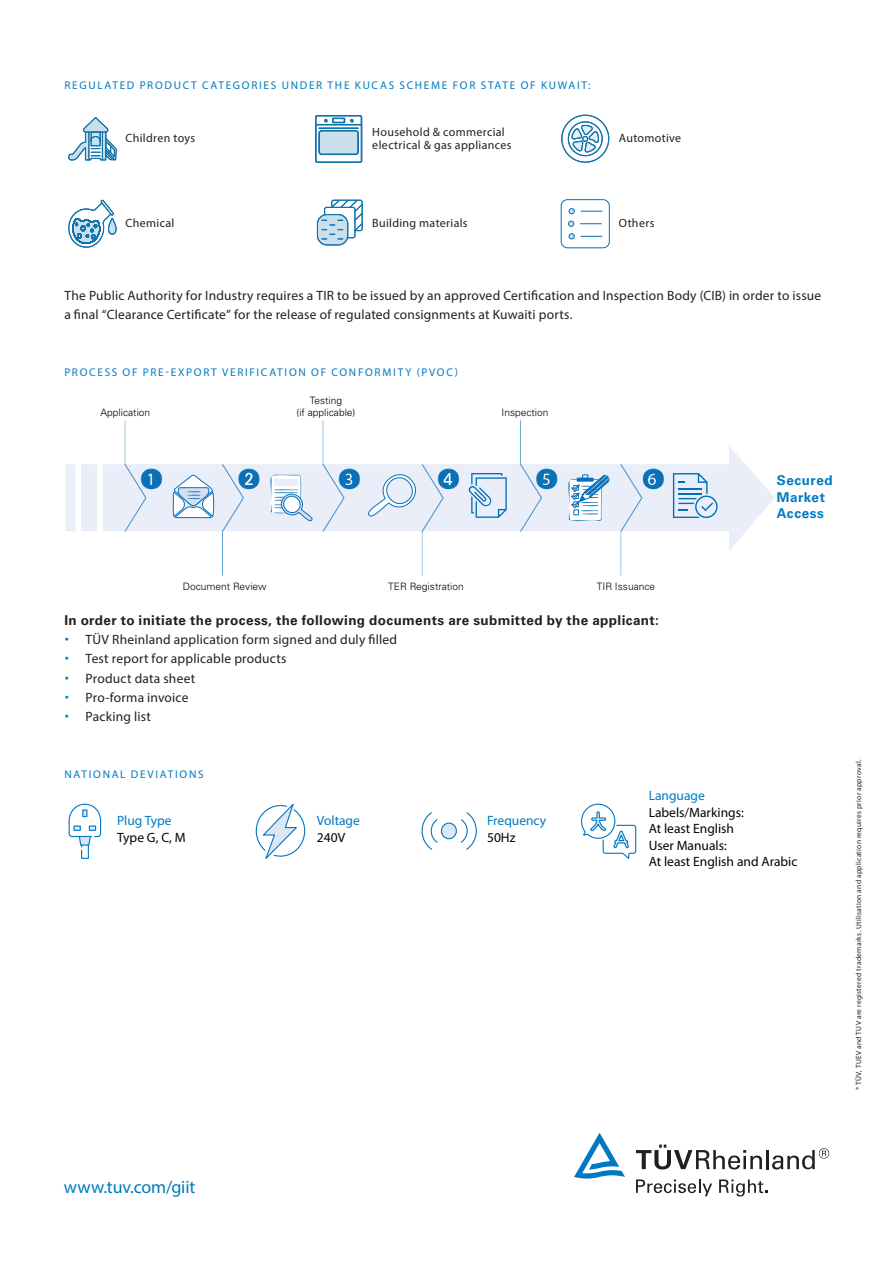
<style>
.page{position:relative;width:893px;height:1263px;background:#fff}
.page>*{position:absolute;margin:0;border:0;box-sizing:border-box;transform-origin:0 0}
.t1{font:18px "Myriad Pro";letter-spacing:-.01em;color:#0079c2}
._04_Copyheadline{font:13.5px/19.2px "Myriad Pro";letter-spacing:.015em;color:#231f20}
.t2{font:13.5px "Myriad Pro";color:#040503}
._03_Copy{font:700 13.5px "Univers LT Pro 65";letter-spacing:.03em;color:#231f20}
.t3{font:13.5px "Myriad Pro";color:#0079c2}
._10_Trademark_Protec{font:700 13.5px/16.2px "Univers LT Pro 65";letter-spacing:.04em;color:#0079c2}
._10_Trademark_Protec-2{font:12px/12.8px "Myriad Pro";letter-spacing:.025em;color:#231f20}
._04_Copyheadline-2{font:11.25px "Myriad Pro";letter-spacing:.155em;color:#0079c2}
._03_Copy-2{font:11.25px "Myriad Pro";letter-spacing:.155em;color:#0079c2}
.t4{font:300 10.2px/12.3px "Univers LT Pro 45";color:#000;text-align:center}
._10_Trademark_Protec-3{font:7.5px "Myriad Pro";letter-spacing:.035em;color:#231f20}
</style>
<div class="page">
<svg style="left:636px;top:1144px;width:126px;height:25px"></svg>
<hr style="left:766px;top:1150px;width:3px;height:19px;background:#231f20">
<svg style="left:772px;top:1148px;width:57px;height:21px"></svg>
<svg style="left:574px;top:1133px;width:51px;height:45px"></svg>
<svg style="left:636px;top:1179px;width:76px;height:17px"></svg>
<svg style="left:719px;top:1179px;width:48px;height:17px"></svg>
<svg style="left:68px;top:117px;width:49px;height:44px"></svg>
<svg style="left:315px;top:115px;width:48px;height:48px"></svg>
<svg style="left:561px;top:114px;width:49px;height:49px"></svg>
<svg style="left:68px;top:199px;width:49px;height:49px"></svg>
<svg style="left:317px;top:199px;width:46px;height:46px"></svg>
<svg style="left:581px;top:223px;width:20px;height:1px"></svg>
<svg style="left:568px;top:221px;width:6px;height:6px"></svg>
<svg style="left:581px;top:211px;width:21px;height:1px"></svg>
<svg style="left:569px;top:208px;width:6px;height:6px"></svg>
<svg style="left:581px;top:236px;width:21px;height:1px"></svg>
<svg style="left:569px;top:233px;width:6px;height:6px"></svg>
<div style="left:561px;top:199px;width:49px;height:49px;border:1px solid #0070ba;border-radius:6px"></div>
<svg style="left:68px;top:804px;width:34px;height:55px"></svg>
<svg style="left:255px;top:804px;width:51px;height:55px"></svg>
<svg style="left:422px;top:812px;width:55px;height:38px"></svg>
<svg style="left:581px;top:804px;width:55px;height:55px"></svg>
<img style="left:66px;top:421px;width:708px;height:155px">
<svg style="left:173px;top:474px;width:42px;height:44px"></svg>
<svg style="left:268px;top:472px;width:45px;height:53px"></svg>
<svg style="left:366px;top:472px;width:53px;height:47px;background:#d8e4f3"></svg>
<svg style="left:566px;top:472px;width:46px;height:52px"></svg>
<svg style="left:673px;top:473px;width:45px;height:45px;background:#b3d0e9"></svg>
<svg style="left:468px;top:473px;width:39px;height:45px;background:#b8d3ea"></svg>
<p class="_04_Copyheadline-2" style="left:64px;top:79px;width:527px">REGULATED PRODUCT CATEGORIES UNDER THE KUCAS SCHEME FOR STATE OF KUWAIT:</p>
<p class="_10_Trademark_Protec-2" style="left:126px;top:132px;width:71px">Children toys</p>
<p class="_10_Trademark_Protec-2" style="left:372px;top:125px;width:141px">Household &amp; commercial electrical &amp; gas appliances</p>
<p class="_10_Trademark_Protec-2" style="left:619px;top:132px;width:64px">Automotive</p>
<p class="_10_Trademark_Protec-2" style="left:126px;top:217px;width:50px">Chemical</p>
<p class="_10_Trademark_Protec-2" style="left:372px;top:217px;width:97px">Building materials</p>
<p class="_10_Trademark_Protec-2" style="left:619px;top:217px;width:37px">Others</p>
<p class="_04_Copyheadline" style="left:64px;top:285px;width:758px">The Public Authority for Industry requires a TIR to be issued by an approved Certification and Inspection Body (CIB) in order to issue a final “Clearance Certificate” for the release of regulated consignments at Kuwaiti ports.</p>
<p class="_04_Copyheadline-2" style="left:64px;top:366px;width:395px">PROCESS OF PRE-EXPORT VERIFICATION OF CONFORMITY (PVOC)</p>
<p class="t4" style="left:100px;top:406px;width:51px">Application</p>
<p class="t4" style="left:296px;top:394px;width:60px">Testing<br>(if applicable)</p>
<p class="t4" style="left:501px;top:406px;width:49px">Inspection</p>
<p class="_10_Trademark_Protec" style="left:777px;top:472px;width:57px">Secured<br>Market<br>Access</p>
<p class="t4" style="left:183px;top:580px;width:85px">Document Review</p>
<p class="t4" style="left:388px;top:580px;width:77px">TER Registration</p>
<p class="t4" style="left:597px;top:580px;width:60px">TIR Issuance</p>
<p class="_03_Copy" style="left:64px;top:611px;width:596px">In order to initiate the process, the following documents are submitted by the applicant:</p>
<p class="_04_Copyheadline" style="left:86px;top:630px;width:313px">TÜV Rheinland application form signed and duly filled</p>
<p class="_04_Copyheadline" style="left:86px;top:649px;width:202px">Test report for applicable products</p>
<p class="_04_Copyheadline" style="left:86px;top:668px;width:111px">Product data sheet</p>
<p class="_04_Copyheadline" style="left:86px;top:687px;width:104px">Pro-forma invoice</p>
<p class="_04_Copyheadline" style="left:86px;top:706px;width:67px">Packing list</p>
<p class="_03_Copy-2" style="left:64px;top:767px;width:141px">NATIONAL DEVIATIONS</p>
<p class="t3" style="left:117px;top:812px;width:56px">Plug Type</p>
<p class="t2" style="left:117px;top:829px;width:70px">Type G, C, M</p>
<p class="t3" style="left:317px;top:812px;width:44px">Voltage</p>
<p class="t2" style="left:317px;top:829px;width:30px">240V</p>
<p class="t3" style="left:487px;top:812px;width:61px">Frequency</p>
<p class="t2" style="left:487px;top:829px;width:30px">50Hz</p>
<p class="t3" style="left:649px;top:787px;width:58px">Language</p>
<p class="t2" style="left:649px;top:804px;width:97px">Labels/Markings:</p>
<p class="t2" style="left:649px;top:820px;width:87px">At least English</p>
<p class="t2" style="left:649px;top:837px;width:80px">User Manuals:</p>
<p class="t2" style="left:649px;top:853px;width:150px">At least English and Arabic</p>
<p class="_10_Trademark_Protec-3" style="left:854px;top:1090px;width:332px;rotate:-90deg">® TÜV, TUEV and TUV are registered trademarks. Utilisation and application requires prior approval.</p>
<h1 class="t1" style="left:64px;top:1176px;width:133px">www.tuv.com/giit</h1>
</div>
